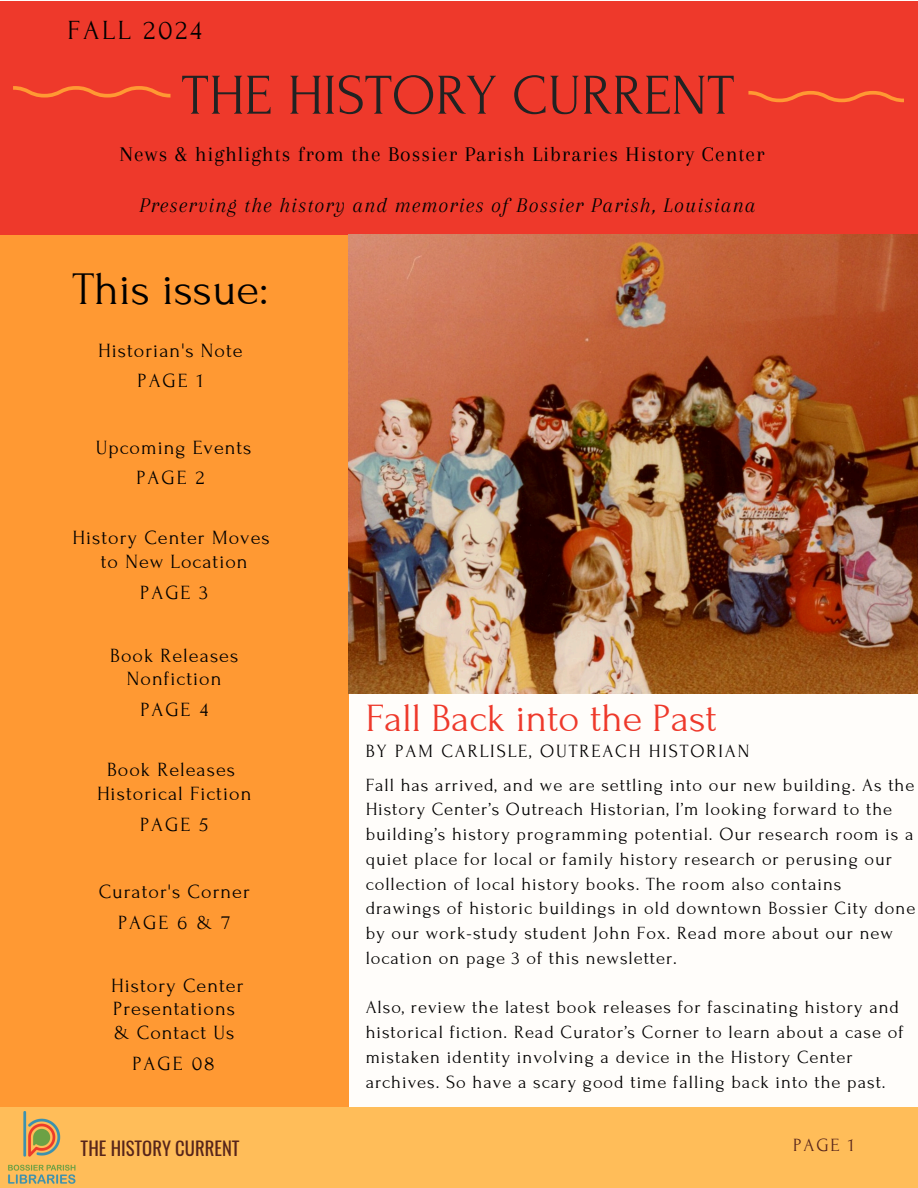
<style>
.page{position:relative;width:918px;height:1188px;background:#fffdfa}
.page>*{position:absolute;margin:0;border:0;box-sizing:border-box;transform-origin:0 0}
.t1{font:57.45px "Forum";color:#222}
.t2{font:46.65px "Forum";color:#000}
.t3{font:40.2px "Forum";color:#ee392b}
.t4{font:27.75px "Forum";letter-spacing:.1em;color:#000}
.t5{font:21.6px "Arapey";letter-spacing:.05em;color:#000}
.t6{font:italic 21.6px "Arapey";letter-spacing:.05em;color:#000}
.t7{font:20.1px/23.7px "Forum";letter-spacing:.05em;color:#000;text-align:center}
.t8{font:18.75px "Forum";letter-spacing:.1em;color:#000}
.t9{font:18.75px "Oswald";color:#57251b}
.t10{font:18.75px "Forum";color:#57251b}
.t11{font:18.6px/24.8px "Forum";letter-spacing:.05em;color:#000}
</style>
<div class="page">
<div style="left:0;top:230px;width:349px;height:877px;background:#f93"></div>
<div style="left:0;top:1px;width:918px;height:234px;background:#ee392b"></div>
<div style="left:0;top:1107px;width:918px;height:81px;background:#ffbd59"></div>
<img style="left:8px;top:1112px;width:68px;height:72px">
<svg style="left:13px;top:86px;width:158px;height:11px"></svg>
<svg style="left:748px;top:91px;width:156px;height:11px"></svg>
<img style="left:349px;top:235px;width:569px;height:459px">
<p class="t4" style="left:68px;top:16px;width:136px">FALL 2024</p>
<h1 class="t1" style="left:182px;top:65px;width:554px">THE HISTORY CURRENT</h1>
<p class="t5" style="left:120px;top:142px;width:647px">News &amp; highlights from the Bossier Parish Libraries History Center</p>
<h6 class="t6" style="left:139px;top:194px;width:618px">Preserving the history and memories of Bossier Parish, Louisiana</h6>
<h6 class="t2" style="left:72px;top:264px;width:198px">This issue:</h6>
<h2 class="t7" style="left:98px;top:339px;width:146px">Historian's Note</h2>
<h6 class="t7" style="left:138px;top:369px;width:67px">PAGE 1</h6>
<h6 class="t7" style="left:96px;top:436px;width:157px">Upcoming Events</h6>
<h5 class="t7" style="left:136px;top:466px;width:70px">PAGE 2</h5>
<p class="t7" style="left:73px;top:526px;width:199px">History Center Moves to New Location</p>
<p class="t7" style="left:140px;top:581px;width:69px">PAGE 3</p>
<h6 class="t7" style="left:110px;top:644px;width:130px">Book Releases<br>Nonfiction</h6>
<h5 class="t7" style="left:140px;top:698px;width:69px">PAGE 4</h5>
<h6 class="t7" style="left:97px;top:758px;width:156px">Book Releases<br>Historical Fiction</h6>
<h5 class="t7" style="left:140px;top:813px;width:70px">PAGE 5</h5>
<p class="t7" style="left:99px;top:880px;width:153px">Curator's Corner</p>
<h3 class="t7" style="left:118px;top:911px;width:114px">PAGE 6 &amp; 7</h3>
<p class="t7" style="left:111px;top:974px;width:134px;text-align:left">History Center<br>Presentations &amp; Contact Us</p>
<p class="t7" style="left:133px;top:1052px;width:84px">PAGE 08</p>
<h5 class="t3" style="left:366px;top:697px;width:353px">Fall Back into the Past</h5>
<h6 class="t8" style="left:366px;top:741px;width:385px">BY PAM CARLISLE, OUTREACH HISTORIAN</h6>
<h5 class="t11" style="left:366px;top:773px;width:551px">Fall has arrived, and we are settling into our new building. As the History Center’s Outreach Historian, I’m looking forward to the building’s history programming potential. Our research room is a quiet place for local or family history research or perusing our collection of local history books. The room also contains drawings of historic buildings in old downtown Bossier City done by our work-study student John Fox. Read more about our new location on page 3 of this newsletter.</h5>
<h6 class="t11" style="left:366px;top:995px;width:539px">Also, review the latest book releases for fascinating history and historical fiction. Read Curator’s Corner to learn about a case of mistaken identity involving a device in the History Center archives. So have a scary good time falling back into the past.</h6>
<h5 class="t9" style="left:81px;top:1134px;width:160px">THE HISTORY CURRENT</h5>
<h6 class="t10" style="left:793px;top:1135px;width:63px">PAGE 1</h6>
</div>
